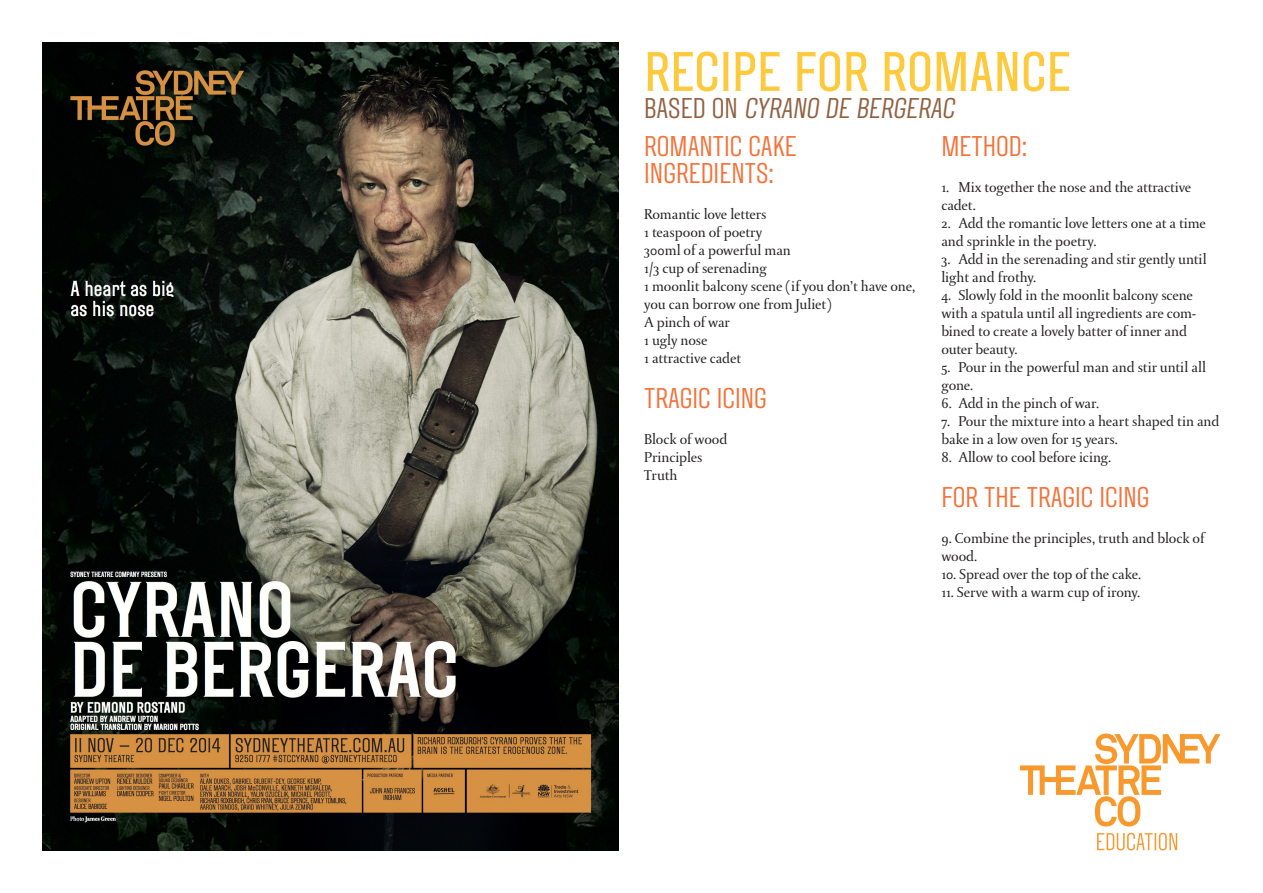
<style>
.page{position:relative;width:1263px;height:893px;background:#fff}
.page>*{position:absolute;margin:0;border:0;box-sizing:border-box;transform-origin:0 0}
.A_Header{font:500 55.5px "STC";color:#feca3d}
.Body{font:28.5px/27px "STC";color:#f37138}
.Body-2{font:28.5px "STC";color:#906141}
.Body-3{font:15px/18px "DTL Paradox ST";letter-spacing:-.005em;color:#231f20}
</style>
<div class="page">
<img style="left:43px;top:43px;width:576px;height:807px">
<svg style="left:1020px;top:733px;width:200px;height:117px"></svg>
<p class="A_Header" style="left:644px;top:38px;width:428px">RECIPE FOR ROMANCE</p>
<p class="Body-2" style="left:644px;top:91px;width:316px">BAS E D O N CYRANO DE BERGERAC</p>
<p class="Body" style="left:644px;top:132px;width:154px">ROMANTIC CAKE<br>INGREDIENTS:</p>
<p class="Body-3" style="left:644px;top:205px;width:124px">Romantic love letters</p>
<p class="Body-3" style="left:644px;top:223px;width:120px">1 teaspoon of poetry</p>
<p class="Body-3" style="left:644px;top:241px;width:148px">300ml of a powerful man</p>
<p class="Body-3" style="left:644px;top:259px;width:124px">1/3 cup of serenading</p>
<p class="Body-3" style="left:644px;top:277px;width:272px">1 moonlit balcony scene (if you don’t have one, you can borrow one from Juliet)</p>
<p class="Body-3" style="left:644px;top:313px;width:87px">A pinch of war</p>
<p class="Body-3" style="left:644px;top:331px;width:65px">1 ugly nose</p>
<p class="Body-3" style="left:644px;top:349px;width:98px">1 attractive cadet</p>
<p class="Body" style="left:644px;top:384px;width:124px">TRAGIC ICING</p>
<p class="Body-3" style="left:644px;top:430px;width:85px">Block of wood</p>
<p class="Body-3" style="left:644px;top:448px;width:60px">Principles</p>
<p class="Body-3" style="left:644px;top:466px;width:35px">Truth</p>
<p class="Body" style="left:941px;top:132px;width:87px">METHOD:</p>
<p class="Body-3" style="left:941px;top:178px;width:252px">1. Mix together the nose and the attractive cadet.</p>
<p class="Body-3" style="left:941px;top:214px;width:266px">2. Add the romantic love letters one at a time and sprinkle in the poetry.</p>
<p class="Body-3" style="left:941px;top:250px;width:267px">3. Add in the serenading and stir gently until light and frothy.</p>
<p class="Body-3" style="left:941px;top:286px;width:257px">4. Slowly fold in the moonlit balcony scene with a spatula until all ingredients are com&shy;bined to create a lovely batter of inner and outer beauty.</p>
<p class="Body-3" style="left:941px;top:358px;width:266px">5. Pour in the powerful man and stir until all gone.</p>
<p class="Body-3" style="left:941px;top:394px;width:159px">6. Add in the pinch of war.</p>
<p class="Body-3" style="left:941px;top:412px;width:280px">7. Pour the mixture into a heart shaped tin and bake in a low oven for 15 years.</p>
<p class="Body-3" style="left:941px;top:448px;width:171px">8. Allow to cool before icing.</p>
<p class="Body" style="left:941px;top:483px;width:210px">FOR THE TRAGIC ICING</p>
<p class="Body-3" style="left:941px;top:529px;width:265px">9. Combine the principles, truth and block of wood.</p>
<p class="Body-3" style="left:941px;top:565px;width:201px">10. Spread over the top of the cake.</p>
<p class="Body-3" style="left:941px;top:583px;width:200px">11. Serve with a warm cup of irony.</p>
</div>
